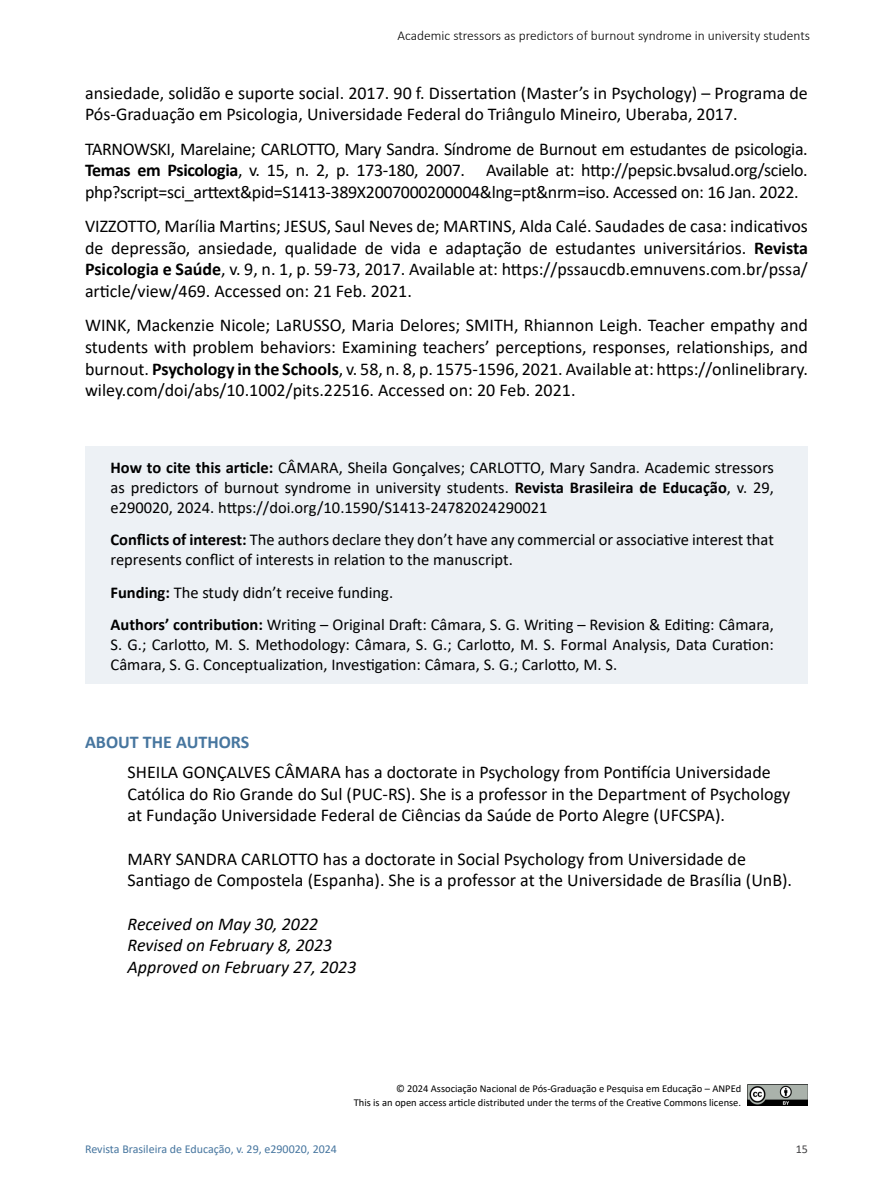
<style>
.page{position:relative;width:893px;height:1191px;background:#fff}
.page>*{position:absolute;margin:0;border:0;box-sizing:border-box;transform-origin:0 0}
.t1{font:18px/21.6px "Calibri";color:#000}
.t2{font:italic 18px/21.6px "Calibri";color:#000}
.t3{font:700 18px "Calibri";color:#47769f}
.t4{font:16.5px/19.8px "Calibri";color:#000}
.t5{font:300 13.5px "Calibri";color:#000}
.t6{font:12px "Calibri";color:#47769f}
.t7{font:12px "Calibri";color:#414042}
.t8{font:10.5px/13.5px "Calibri";color:#000;text-align:right}
.s1{font-weight:700}
</style>
<div class="page">
<div style="left:85px;top:447px;width:723px;height:237px;background:#edf1f5"></div>
<img style="left:747px;top:1084px;width:61px;height:22px">
<p class="t5" style="left:398px;top:27px;width:414px">Academic stressors as predictors of burnout syndrome in university students</p>
<p class="t1" style="left:85px;top:81px;width:724px">ansiedade, solidão e suporte social. 2017. 90 f. Dissertation (Master’s in Psychology) – Programa de<br>Pós-Graduação em Psicologia, Universidade Federal do Triângulo Mineiro, Uberaba, 2017.</p>
<p class="t1" style="left:85px;top:137px;width:724px;text-align:justify">TARNOWSKI, Marelaine; CARLOTTO, Mary Sandra. Síndrome de Burnout em estudantes de psicologia.<br><span class="s1">Temas em Psicologia</span>, v. 15, n. 2, p. 173-180, 2007. Available at: http://pepsic.bvsalud.org/scielo. php?script=sci_arttext&amp;pid=S1413-389X2007000200004&amp;lng=pt&amp;nrm=iso. Accessed on: 16 Jan. 2022.</p>
<p class="t1" style="left:85px;top:215px;width:724px;text-align:justify">VIZZOTTO, Marília Martins; JESUS, Saul Neves de; MARTINS, Alda Calé. Saudades de casa: indicativos de depressão, ansiedade, qualidade de vida e adaptação de estudantes universitários. <span class="s1">Revista Psicologia e Saúde</span>, v. 9, n. 1, p. 59-73, 2017. Available at: https://pssaucdb.emnuvens.com.br/pssa/ article/view/469. Accessed on: 21 Feb. 2021.</p>
<p class="t1" style="left:85px;top:314px;width:724px;text-align:justify">WINK, Mackenzie Nicole; LaRUSSO, Maria Delores; SMITH, Rhiannon Leigh. Teacher empathy and students with problem behaviors: Examining teachers’ perceptions, responses, relationships, and burnout. <span class="s1">Psychology in the Schools</span>, v. 58, n. 8, p. 1575-1596, 2021. Available at: https://onlinelibrary. wiley.com/doi/abs/10.1002/pits.22516. Accessed on: 20 Feb. 2021.</p>
<p class="t4" style="left:111px;top:457px;width:665px;text-align:justify"><span class="s1">How to cite this article:</span> CÂMARA, Sheila Gonçalves; CARLOTTO, Mary Sandra. Academic stressors as predictors of burnout syndrome in university students. <span class="s1">Revista Brasileira de Educação</span>, v. 29, e290020, 2024. https://doi.org/10.1590/S1413-24782024290021</p>
<p class="t4" style="left:111px;top:529px;width:665px"><span class="s1">Conflicts of interest:</span> The authors declare they don’t have any commercial or associative interest that represents conflict of interests in relation to the manuscript.</p>
<p class="t4" style="left:111px;top:575px;width:665px;line-height:32.5px"><span class="s1">Funding:</span> The study didn’t receive funding.<br><span class="s1">Authors’ contribution:</span> Writing – Original Draft: Câmara, S. G. Writing – Revision &amp; Editing: Câmara,</p>
<p class="t4" style="left:111px;top:634px;width:665px">S. G.; Carlotto, M. S. Methodology: Câmara, S. G.; Carlotto, M. S. Formal Analysis, Data Curation:<br>Câmara, S. G. Conceptualization, Investigation: Câmara, S. G.; Carlotto, M. S.</p>
<p class="t3" style="left:85px;top:729px;width:166px">ABOUT THE AUTHORS</p>
<p class="t1" style="left:128px;top:761px;width:664px">SHEILA GONÇALVES CÂMARA has a doctorate in Psychology from Pontifícia Universidade<br>Católica do Rio Grande do Sul (PUC-RS). She is a professor in the Department of Psychology at Fundação Universidade Federal de Ciências da Saúde de Porto Alegre (UFCSPA).</p>
<p class="t1" style="left:128px;top:847px;width:666px">MARY SANDRA CARLOTTO has a doctorate in Social Psychology from Universidade de<br>Santiago de Compostela (Espanha). She is a professor at the Universidade de Brasília (UnB).</p>
<p class="t2" style="left:128px;top:912px;width:230px">Received on May 30, 2022<br>Revised on February 8, 2023<br>Approved on February 27, 2023</p>
<p class="t8" style="left:354px;top:1081px;width:389px">© 2024 Associação Nacional de Pós-Graduação e Pesquisa em Educação – ANPEd<br>This is an open access article distributed under the terms of the Creative Commons license.</p>
<p class="t6" style="left:85px;top:1141px;width:253px">Revista Brasileira de Educação, v. 29, e290020, 2024</p>
<p class="t7" style="left:796px;top:1141px;width:14px">15</p>
</div>
